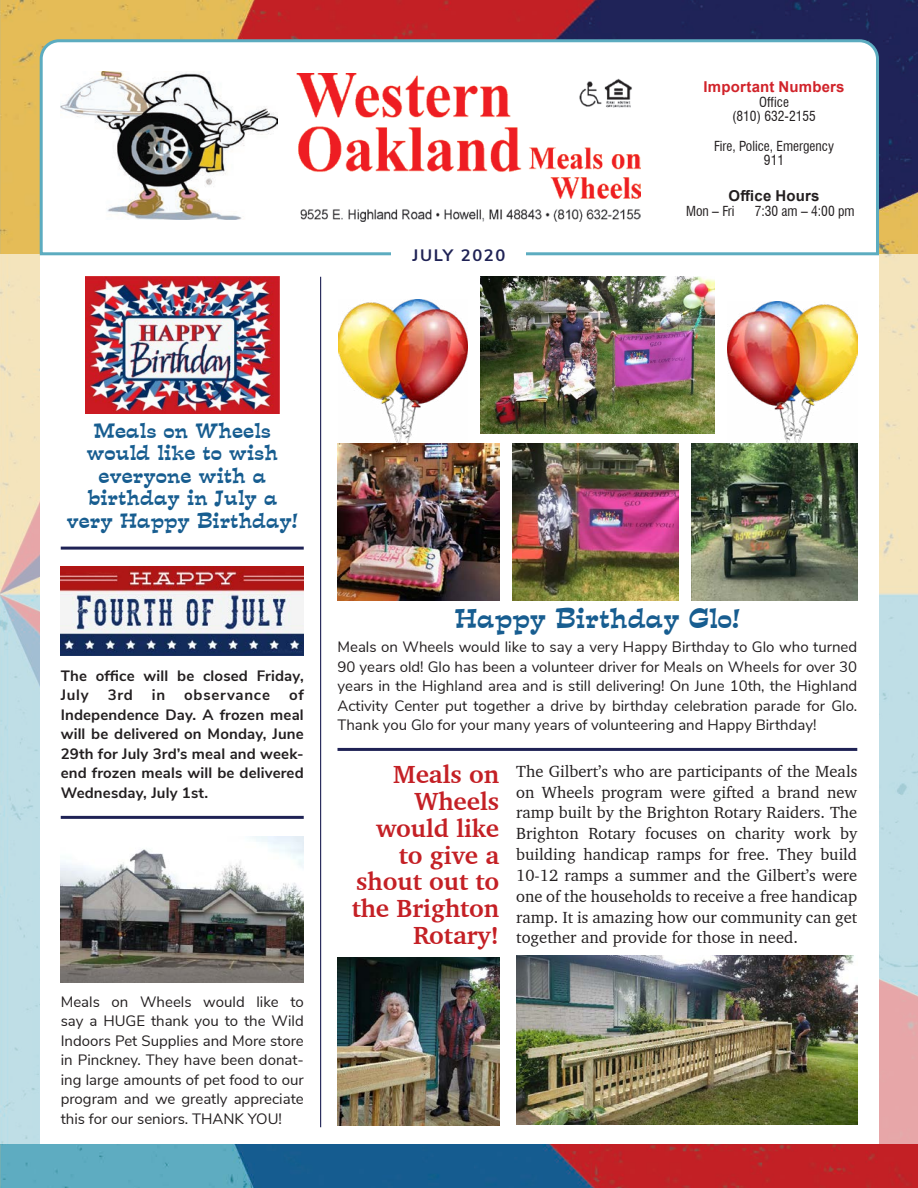
<style>
.page{position:relative;width:918px;height:1188px;background:#fff}
.page>*{position:absolute;margin:0;border:0;box-sizing:border-box;transform-origin:0 0}
.Headline{font:25.5px "Expo Plain";color:#175d90}
.Headline-2{font:700 25.35px/26.8px "Charter BT";color:#c42025;text-align:right}
.Body{font:19.5px/22.5px "Expo Plain";color:#175d90;text-align:center}
.Body-2{font:16.5px/20.9px "Charter BT";color:#231f20;text-align:justify}
.Body_no_indent{font:700 16.5px "Nunito Sans";letter-spacing:.1em;color:#1f2255}
.Body-3{font:15px/19.5px "Nunito Sans";color:#231f20;text-align:justify}
.Body-4{font:700 15px/19.5px "Nunito Sans";letter-spacing:.01em;color:#231f20}
.t1{font:700 15px "Arial";letter-spacing:.01em;color:#d1232a}
.t2{font:700 15px "Arial";letter-spacing:.01em;color:#231f20}
.Body-5{font:700 15px "Nunito Sans";letter-spacing:.05em;color:#231f20}
.t3{font:condensed 13.5px/14.5px "Swiss 721 BT";color:#231f20;text-align:center}
</style>
<div class="page">
<img style="left:0;top:0;width:918px;height:254px">
<svg style="left:38px;top:38px;width:842px;height:218px"></svg>
<img style="left:0;top:1145px;width:918px;height:43px">
<img style="left:0;top:254px;width:40px;height:891px">
<img style="left:879px;top:254px;width:39px;height:891px">
<hr style="left:320px;top:277px;width:1px;height:850px;background:#1f2255">
<img style="left:85px;top:277px;width:194px;height:136px">
<img style="left:61px;top:566px;width:243px;height:90px">
<img style="left:61px;top:837px;width:243px;height:146px">
<img style="left:338px;top:299px;width:130px;height:145px">
<img style="left:728px;top:301px;width:129px;height:143px">
<img style="left:480px;top:277px;width:235px;height:156px">
<img style="left:691px;top:444px;width:166px;height:156px">
<img style="left:513px;top:444px;width:165px;height:156px">
<img style="left:337px;top:444px;width:163px;height:156px">
<hr style="left:61px;top:816px;width:243px;height:3px;background:#1f2255">
<hr style="left:61px;top:547px;width:243px;height:3px;background:#1f2255">
<hr style="left:338px;top:748px;width:519px;height:3px;background:#1f2255">
<img style="left:516px;top:956px;width:341px;height:168px">
<img style="left:338px;top:957px;width:161px;height:169px">
<div style="left:392px;top:239px;width:134px;height:26px;background:#fff"></div>
<img style="left:297px;top:74px;width:344px;height:147px">
<img style="left:61px;top:72px;width:217px;height:147px">
<p class="Body_no_indent" style="left:413px;top:243px;width:94px">JULY 2020</p>
<p class="t1" style="left:704px;top:77px;width:143px">Important Numbers</p>
<p class="t3" style="left:732px;top:95px;width:85px">Office<br>(810) 632-2155</p>
<p class="t3" style="left:714px;top:138px;width:122px">Fire, Police, Emergency<br>911</p>
<p class="t2" style="left:729px;top:186px;width:92px">Office Hours</p>
<p class="t3" style="left:686px;top:204px;width:50px">Mon – Fri</p>
<p class="t3" style="left:755px;top:204px;width:101px">7:30 am – 4:00 pm</p>
<p class="Body" style="left:66px;top:419px;width:233px">Meals on Wheels would like to wish everyone with a birthday in July a very Happy Birthday!</p>
<p class="Body-4" style="left:61px;top:665px;width:245px">The office will be closed Friday,<br>July</p>
<p class="Body-4" style="left:108px;top:684px;width:27px">3rd</p>
<p class="Body-4" style="left:152px;top:684px;width:15px">in</p>
<p class="Body-5" style="left:184px;top:684px;width:87px">observance</p>
<p class="Body-4" style="left:61px;top:684px;width:245px;text-align:justify;text-indent:228px">of Independence Day. A frozen meal will be delivered on Monday, June 29th for July 3rd’s meal and week&shy;end frozen meals will be delivered Wednesday, July 1st.</p>
<p class="Body-3" style="left:61px;top:991px;width:245px">Meals on Wheels would like to say a HUGE thank you to the Wild Indoors Pet Supplies and More store in Pinckney. They have been donat&shy;ing large amounts of pet food to our program and we greatly appreciate this for our seniors. THANK YOU!</p>
<p class="Headline" style="left:454px;top:600px;width:287px">Happy Birthday Glo!</p>
<p class="Body-3" style="left:338px;top:636px;width:521px">Meals on Wheels would like to say a very Happy Birthday to Glo who turned 90 years old! Glo has been a volunteer driver for Meals on Wheels for over 30 years in the Highland area and is still delivering! On June 10th, the Highland Activity Center put together a drive by birthday celebration parade for Glo.<br>Thank you Glo for your many years of volunteering and Happy Birthday!</p>
<p class="Body-2" style="left:516px;top:760px;width:343px">The Gilbert’s who are participants of the Meals on Wheels program were gifted a brand new ramp built by the Brighton Rotary Raiders. The Brighton Rotary focuses on charity work by building handicap ramps for free. They build 10-12 ramps a summer and the Gilbert’s were one of the households to receive a free handicap ramp. It is amazing how our community can get together and provide for those in need.</p>
<p class="Headline-2" style="left:352px;top:761px;width:149px">Meals on<br>Wheels would like to give a shout out to the Brighton<br>Rotary!</p>
</div>
